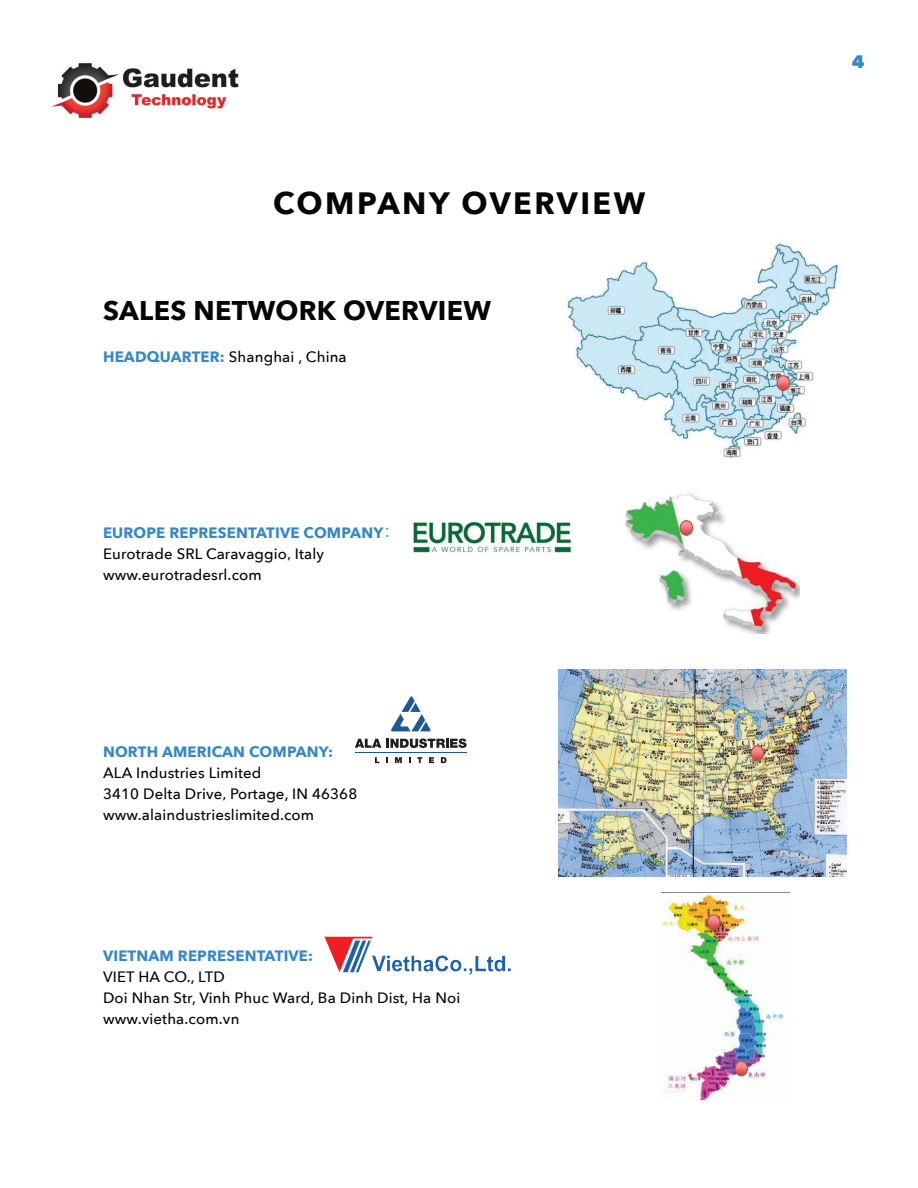
<style>
.page{position:relative;width:918px;height:1188px;background:#fff}
.page>*{position:absolute;margin:0;border:0;box-sizing:border-box;transform-origin:0 0}
.t1{font:700 30.75px "Avenir Next";letter-spacing:.08em;color:#050504}
.t2{font:700 27px "Avenir Next";letter-spacing:.01em;color:#050504}
.t3{font:800 18px "Avenir Next";color:#3687c8}
.t4{font:500 15px/21px "Avenir Next";letter-spacing:.01em;color:#050504}
.t5{font:700 15px "Avenir Next";letter-spacing:.01em;color:#3687c8}
.s1{font-weight:700;color:#3687c8}
.s2{font-family:"Koz Go Pr 6 N";font-weight:400;color:#3687c8}
.s3{font-family:"Koz Go Pr 6 N";font-weight:400}
</style>
<div class="page">
<img style="left:53px;top:63px;width:186px;height:56px">
<img style="left:565px;top:242px;width:274px;height:216px">
<svg style="left:777px;top:376px;width:12px;height:14px"></svg>
<div style="left:776px;top:375px;width:14px;height:16px;border:1px solid #bf4b49;border-radius:50%"></div>
<img style="left:558px;top:669px;width:288px;height:207px">
<img style="left:625px;top:493px;width:174px;height:141px">
<svg style="left:680px;top:521px;width:13px;height:14px"></svg>
<div style="left:680px;top:520px;width:13px;height:16px;border:1px solid #bf4b49;border-radius:50%"></div>
<svg style="left:751px;top:746px;width:13px;height:15px"></svg>
<div style="left:751px;top:745px;width:13px;height:16px;border:1px solid #bf4b49;border-radius:50%"></div>
<img style="left:661px;top:893px;width:123px;height:208px">
<img style="left:702px;top:912px;width:23px;height:25px">
<svg style="left:708px;top:915px;width:12px;height:15px"></svg>
<div style="left:707px;top:914px;width:14px;height:16px;border:1px solid #bf4b49;border-radius:50%"></div>
<svg style="left:735px;top:1061px;width:12px;height:15px"></svg>
<div style="left:735px;top:1061px;width:13px;height:15px;border:1px solid #bf4b49;border-radius:50%"></div>
<img style="left:413px;top:521px;width:158px;height:32px">
<svg style="left:391px;top:696px;width:40px;height:35px"></svg>
<svg style="left:355px;top:739px;width:112px;height:9px"></svg>
<svg style="left:375px;top:757px;width:4px;height:6px"></svg>
<svg style="left:386px;top:757px;width:2px;height:6px"></svg>
<svg style="left:395px;top:757px;width:7px;height:6px"></svg>
<svg style="left:409px;top:757px;width:2px;height:6px"></svg>
<svg style="left:417px;top:757px;width:5px;height:6px"></svg>
<svg style="left:429px;top:757px;width:5px;height:6px"></svg>
<svg style="left:441px;top:757px;width:6px;height:6px"></svg>
<hr style="left:355px;top:752px;width:112px;height:1px;background:#1f589a">
<img style="left:324px;top:937px;width:186px;height:37px">
<h1 class="t1" style="left:273px;top:177px;width:374px">COMPANY OVERVIEW</h1>
<h2 class="t2" style="left:103px;top:287px;width:389px">SALES NETWORK OVERVIEW</h2>
<p class="t4" style="left:103px;top:346px;width:245px"><span class="s1">HEADQUARTER:</span> Shanghai , China</p>
<p class="t4" style="left:103px;top:522px;width:293px"><span class="s1">EUROPE REPRESENTATIVE COMPANY</span><span class="s2">：<br></span>Eurotrade SRL Caravaggio<span class="s3">，</span>Italy www.eurotradesrl.com</p>
<p class="t5" style="left:103px;top:739px;width:232px">NORTH AMERICAN COMPANY:</p>
<p class="t4" style="left:103px;top:762px;width:256px">ALA Industries Limited<br>3410 Delta Drive<span class="s3">，</span>Portage, IN 46368 www.alaindustrieslimited.com</p>
<p class="t5" style="left:103px;top:943px;width:212px">VIETNAM REPRESENTATIVE:</p>
<p class="t4" style="left:103px;top:966px;width:359px">VIET HA CO., LTD<br>Doi Nhan Str, Vinh Phuc Ward, Ba Dinh Dist, Ha Noi www.vietha.com.vn</p>
<p class="t3" style="left:852px;top:51px;width:14px">4</p>
</div>
